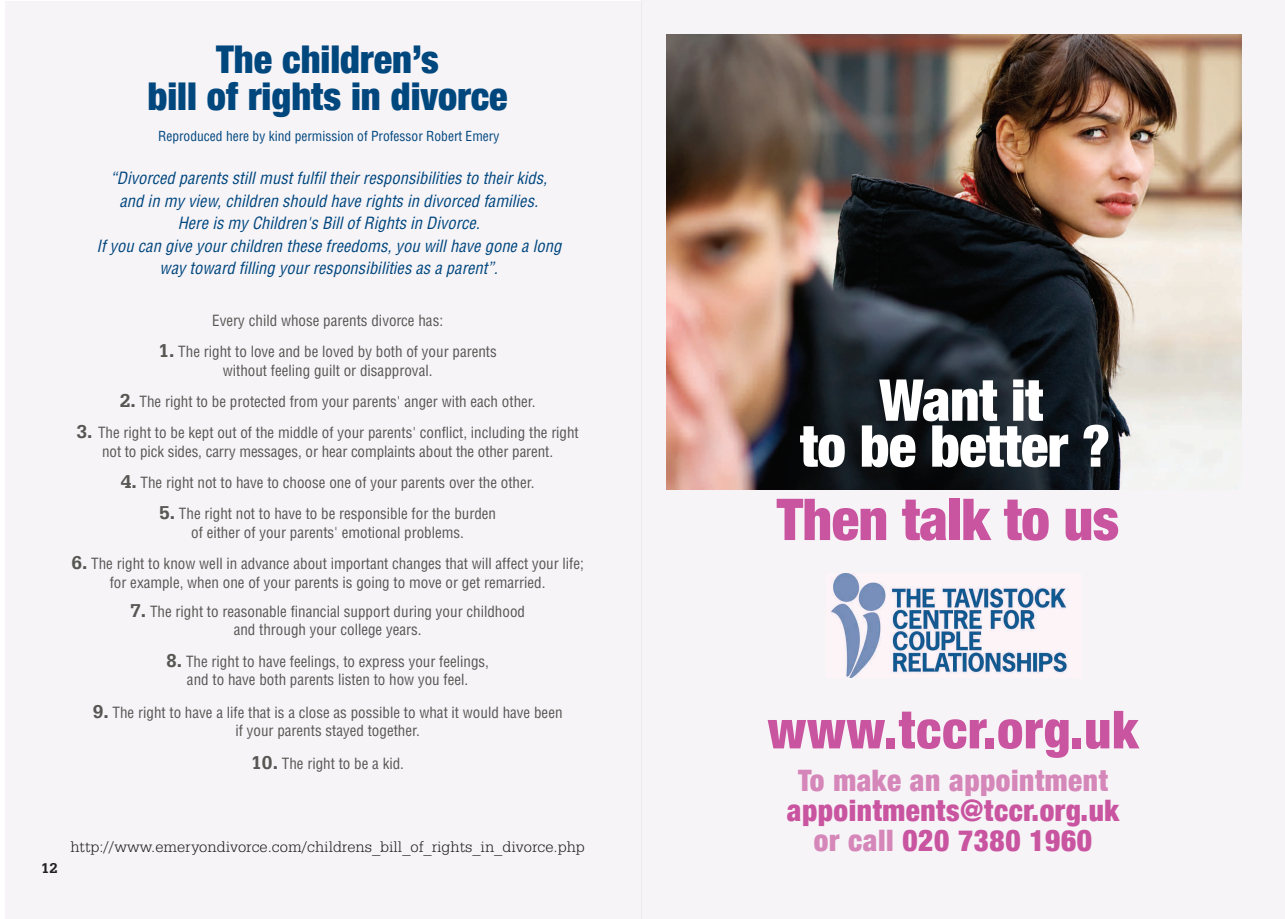
<style>
.page{position:relative;width:1285px;height:919px;background:#fff}
.page>*{position:absolute;margin:0;border:0;box-sizing:border-box;transform-origin:0 0}
.t1{font:900 59.1px "Serifa BT";letter-spacing:-.04em;color:#fce9f1}
.t2{font:900 condensed 57.75px/45.9px "Helvetica Neue";letter-spacing:-.01em;color:#fff;text-align:center}
.t3{font:900 condensed 57.75px "Helvetica Neue";letter-spacing:-.01em;color:#c955a0}
.t4{font:900 condensed 52.5px "Helvetica Neue";letter-spacing:.02em;color:#c955a0}
.t5{font:900 condensed 38.25px/37px "Helvetica Neue";color:#00477e;text-align:center}
.t6{font:900 condensed 29.55px/30.3px "Helvetica Neue";letter-spacing:.02em;color:#c955a0;text-align:center}
.t7{font:900 condensed 29.55px "Helvetica Neue";letter-spacing:.02em;color:#d687b9}
.t8{font:italic condensed 16.5px/22.5px "Helvetica";letter-spacing:.005em;color:#00477e;text-align:center}
.t9{font:300 16.5px "Serifa BT";color:#231f20}
.t10{font:condensed 15px/18.6px "Helvetica";color:#565753;text-align:center}
.t11{font:700 15px "Serifa BT";color:#231f20}
.t12{font:condensed 13.5px "Helvetica";color:#00477e}
.s1{font-family:"Serifa BT";font-weight:700;font-stretch:normal;font-size:19.65px}
.s2{color:#d687b9}
</style>
<div class="page">
<div style="left:5px;top:1px;width:636px;height:917px;background:#f7f4f8"></div>
<div style="left:641px;top:0;width:643px;height:918px;background:#f7f4f8"></div>
<img style="left:666px;top:35px;width:574px;height:455px">
<img style="left:831px;top:573px;width:236px;height:104px">
<h3 class="t5" style="left:147px;top:40px;width:361px">The children’s<br>bill of rights in divorce</h3>
<p class="t12" style="left:158px;top:130px;width:343px">Reproduced here by kind permission of Professor Robert Emery</p>
<p class="t8" style="left:96px;top:168px;width:466px">“Divorced parents still must fulfil their responsibilities to their kids, and in my view, children should have rights in divorced families.<br>Here is my Children's Bill of Rights in Divorce.<br>If you can give your children these freedoms, you will have gone a long way toward filling your responsibilities as a parent”.</p>
<p class="t10" style="left:212px;top:312px;width:232px">Every child whose parents divorce has:</p>
<p class="t10" style="left:158px;top:343px;width:340px"><span class="s1">1.</span> The right to love and be loved by both of your parents without feeling guilt or disapproval.</p>
<p class="t10" style="left:120px;top:393px;width:417px"><span class="s1">2.</span> The right to be protected from your parents' anger with each other.</p>
<p class="t10" style="left:77px;top:424px;width:503px"><span class="s1">3.</span> The right to be kept out of the middle of your parents' conflict, including the right not to pick sides, carry messages, or hear complaints about the other parent.</p>
<p class="t10" style="left:121px;top:474px;width:415px"><span class="s1">4.</span> The right not to have to choose one of your parents over the other.</p>
<p class="t10" style="left:159px;top:505px;width:338px"><span class="s1">5.</span> The right not to have to be responsible for the burden of either of your parents' emotional problems.</p>
<p class="t10" style="left:71px;top:555px;width:514px"><span class="s1">6.</span> The right to know well in advance about important changes that will affect your life; for example, when one of your parents is going to move or get remarried.</p>
<p class="t10" style="left:130px;top:603px;width:396px"><span class="s1">7.</span> The right to reasonable financial support during your childhood and through your college years.</p>
<p class="t10" style="left:166px;top:653px;width:324px"><span class="s1">8.</span> The right to have feelings, to express your feelings, and to have both parents listen to how you feel.</p>
<p class="t10" style="left:93px;top:704px;width:471px"><span class="s1">9.</span> The right to have a life that is a close as possible to what it would have been if your parents stayed together.</p>
<p class="t10" style="left:251px;top:755px;width:154px"><span class="s1">10.</span> The right to be a kid.</p>
<p class="t11" style="left:41px;top:863px;width:18px">12</p>
<p class="t9" style="left:70px;top:841px;width:516px">http://www.emeryondivorce.com/childrens_bill_of_rights_in_divorce.php</p>
<h2 class="t2" style="left:799px;top:376px;width:312px">Want it<br>to be better ?</h2>
<h1 class="t1" style="left:701px;top:425px;width:480px">your relationship</h1>
<h2 class="t3" style="left:776px;top:484px;width:344px">Then talk to us</h2>
<h3 class="t4" style="left:767px;top:697px;width:372px">www.tccr.org.uk</h3>
<h3 class="t7" style="left:797px;top:761px;width:311px">To make an appointment</h3>
<h3 class="t6" style="left:786px;top:794px;width:334px">appointments@tccr.org.uk <span class="s2">or call</span> 020 7380 1960</h3>
</div>
